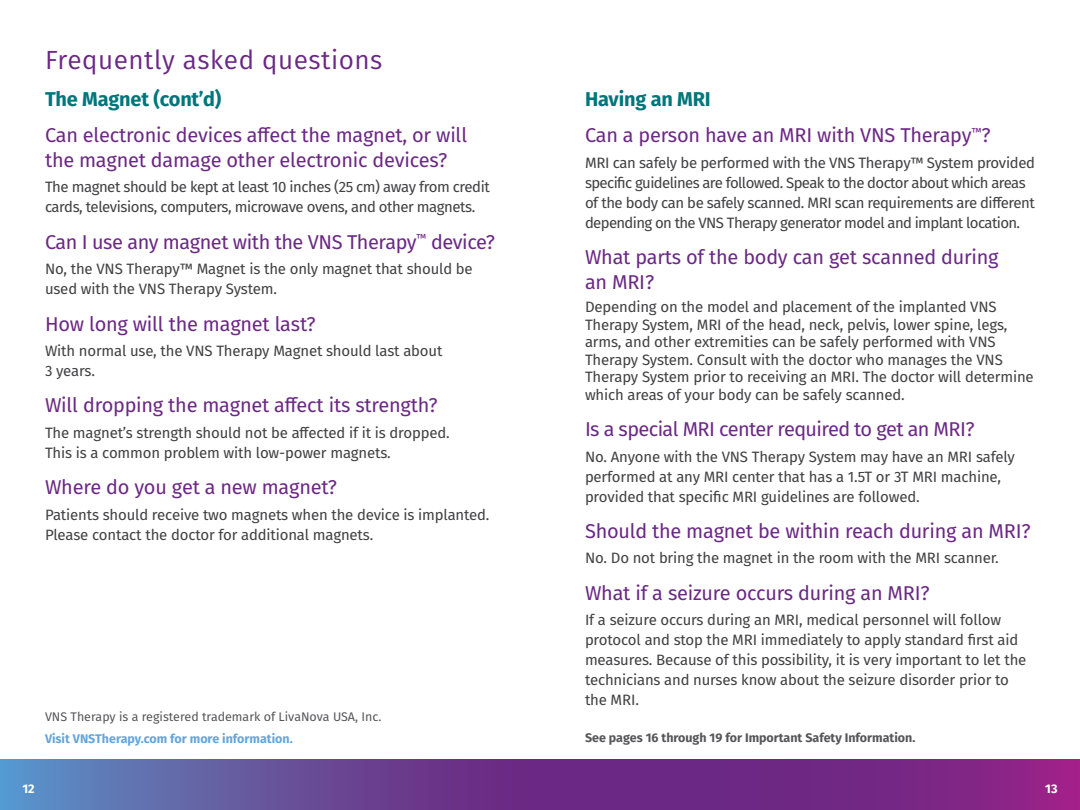
<style>
.page{position:relative;width:1080px;height:810px;background:#fff}
.page>*{position:absolute;margin:0;border:0;box-sizing:border-box;transform-origin:0 0}
.t1{font:26.25px "Fira Sans";letter-spacing:.02em;color:#6b2884}
.t2{font:20px/25px "Fira Sans";letter-spacing:-.01em;color:#6b2884}
.t3{font:20px "Fira Sans";letter-spacing:-.03em;color:#6b2884}
.t4{font:700 20px "Fira Sans";letter-spacing:-.01em;color:#00767b}
.t5{font:15px/20px "Fira Sans";letter-spacing:-.01em;color:#414042}
.t6{font:15px/20px "Fira Sans";letter-spacing:-.04em;color:#414042}
.t7{font:15px/20px "Fira Sans";letter-spacing:-.03em;color:#414042}
.t8{font:12.5px "Fira Sans";color:#565659}
.t9{font:700 12.5px "Fira Sans";color:#565659}
.t10{font:700 12.5px "Fira Sans";color:#65a5da}
.t11{font:700 12.5px "Fira Sans";color:#fff}
.s1{font-weight:700;color:#00767b}
</style>
<div class="page">
<svg style="left:540px;top:760px;width:540px;height:50px;background:#762684"></svg>
<div style="left:0;top:760px;width:540px;height:50px;background:linear-gradient(to right,#5b92c6,#6f1e7a)"></div>
<h1 class="t1" style="left:45px;top:41px;width:339px">Frequently asked questions</h1>
<h2 class="t4" style="left:45px;top:82px;width:178px">The Magnet (cont’d)</h2>
<h2 class="t2" style="left:45px;top:122px;width:424px">Can electronic devices affect the magnet, or will the magnet damage other electronic devices?</h2>
<p class="t7" style="left:45px;top:177px;width:446px">The magnet should be kept at least 10 inches (25 cm) away from credit cards, televisions, computers, microwave ovens, and other magnets.</p>
<h2 class="t2" style="left:45px;top:229px;width:451px">Can I use any magnet with the VNS Therapy<sup>™</sup> device?</h2>
<p class="t5" style="left:45px;top:259px;width:429px">No, the VNS Therapy™ Magnet is the only magnet that should be used with the VNS Therapy System.</p>
<h2 class="t2" style="left:45px;top:310px;width:272px">How long will the magnet last?</h2>
<p class="t5" style="left:45px;top:340px;width:399px">With normal use, the VNS Therapy Magnet should last about<br>3 years.</p>
<h2 class="t2" style="left:45px;top:392px;width:394px">Will dropping the magnet affect its strength?</h2>
<p class="t5" style="left:45px;top:422px;width:406px">The magnet’s strength should not be affected if it is dropped.<br>This is a common problem with low-power magnets.</p>
<h2 class="t2" style="left:45px;top:474px;width:294px">Where do you get a new magnet?</h2>
<p class="t5" style="left:45px;top:504px;width:446px">Patients should receive two magnets when the device is implanted.<br>Please contact the doctor for additional magnets.</p>
<p class="t8" style="left:45px;top:707px;width:338px">VNS Therapy is a registered trademark of LivaNova USA, Inc.</p>
<h2 class="t2" style="left:585px;top:80px;width:407px;line-height:36.2px"><span class="s1">Having an MRI<br></span>Can a person have an MRI with VNS Therapy<sup>™</sup>?</h2>
<p class="t6" style="left:585px;top:152px;width:452px">MRI can safely be performed with the VNS Therapy™ System provided specific guidelines are followed. Speak to the doctor about which areas of the body can be safely scanned. MRI scan requirements are different depending on the VNS Therapy generator model and implant location.</p>
<h2 class="t2" style="left:585px;top:244px;width:415px">What parts of the body can get scanned during an MRI?</h2>
<p class="t5" style="left:585px;top:298px;width:450px;line-height:17.5px">Depending on the model and placement of the implanted VNS Therapy System, MRI of the head, neck, pelvis, lower spine, legs, arms, and other extremities can be safely performed with VNS Therapy System. Consult with the doctor who manages the VNS Therapy System prior to receiving an MRI. The doctor will determine which areas of your body can be safely scanned.</p>
<h2 class="t3" style="left:585px;top:414px;width:391px">Is a special MRI center required to get an MRI?</h2>
<p class="t5" style="left:585px;top:446px;width:432px">No. Anyone with the VNS Therapy System may have an MRI safely performed at any MRI center that has a 1.5T or 3T MRI machine, provided that specific MRI guidelines are followed.</p>
<h2 class="t2" style="left:585px;top:518px;width:447px">Should the magnet be within reach during an MRI?</h2>
<p class="t5" style="left:585px;top:548px;width:415px">No. Do not bring the magnet in the room with the MRI scanner.</p>
<h2 class="t2" style="left:585px;top:580px;width:346px">What if a seizure occurs during an MRI?</h2>
<p class="t5" style="left:585px;top:610px;width:443px">If a seizure occurs during an MRI, medical personnel will follow protocol and stop the MRI immediately to apply standard first aid measures. Because of this possibility, it is very important to let the technicians and nurses know about the seizure disorder prior to the MRI.</p>
<p class="t10" style="left:45px;top:728px;width:249px">Visit VNSTherapy.com for more information.</p>
<p class="t9" style="left:585px;top:727px;width:332px">See pages 16 through 19 for Important Safety Information.</p>
<p class="t11" style="left:22px;top:778px;width:14px">12</p>
<p class="t11" style="left:1045px;top:778px;width:14px">13</p>
</div>
